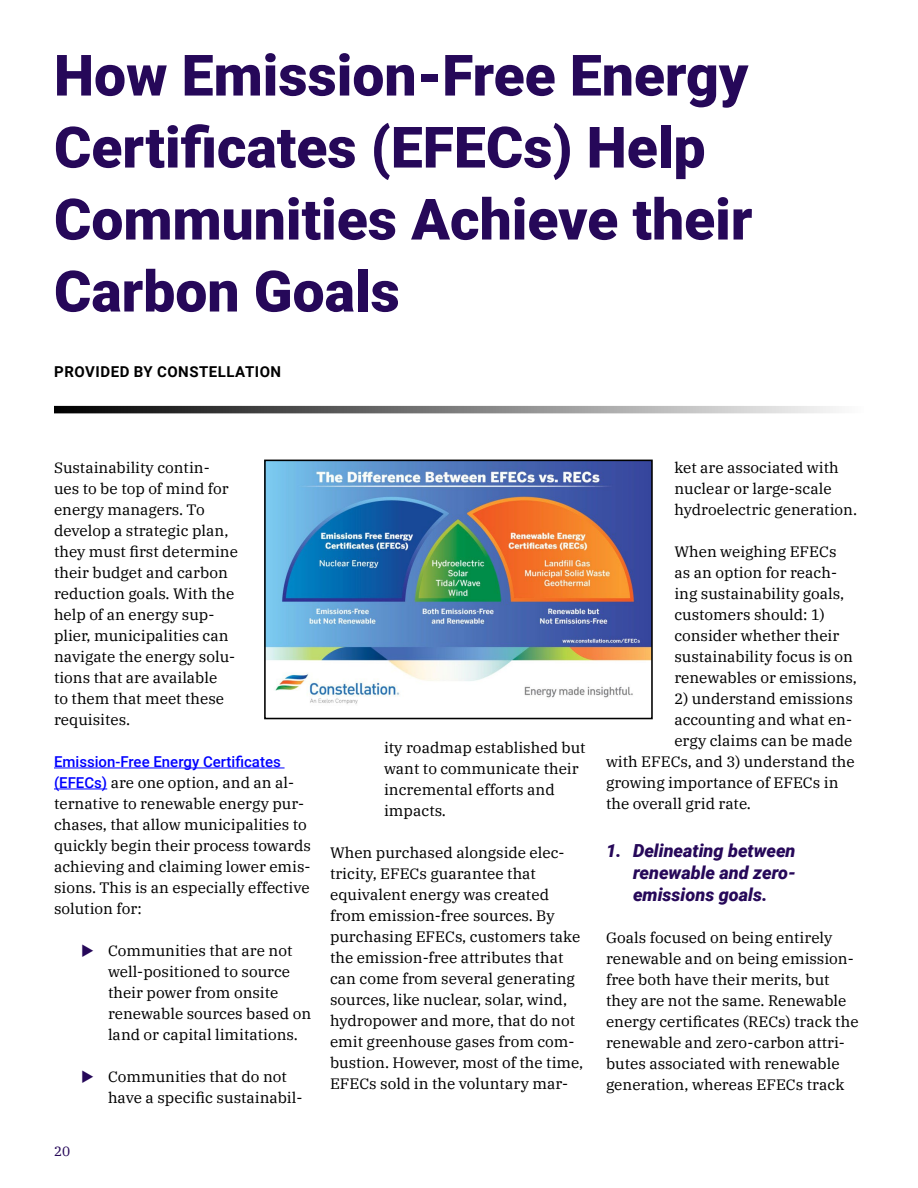
<style>
.page{position:relative;width:918px;height:1188px;background:#fff}
.page>*{position:absolute;margin:0;border:0;box-sizing:border-box;transform-origin:0 0}
.t1{font:900 57px/72px "Roboto";color:#260859}
.t2{font:italic 900 18px/21.6px "Roboto";color:#260859;text-align:justify}
.t3{font:15px/21px "IBM Plex Serif";color:#000}
.t4{font:500 15px "Roboto";color:#00f}
.t5{font:700 15px "Roboto";letter-spacing:.035em;color:#000}
.t6{font:13.5px "IBM Plex Serif";color:#260859}
.s1{font-family:"Roboto";font-weight:500;color:#00f}
.s2{color:#260859}
</style>
<div class="page">
<svg style="left:54px;top:406px;width:782px;height:7px;background:#797979"></svg>
<hr style="left:54px;top:768px;width:231px;height:1px;background:#00f">
<hr style="left:54px;top:789px;width:53px;height:1px;background:#00f">
<img style="left:267px;top:463px;width:383px;height:241px">
<div style="left:264px;top:460px;width:389px;height:259px;border:2px solid #000"></div>
<h1 class="t1" style="left:54px;top:37px;width:700px">How Emission-Free Energy<br>Certificates (EFECs) Help<br>Communities Achieve their<br>Carbon Goals</h1>
<p class="t5" style="left:54px;top:361px;width:228px">PROVIDED BY CONSTELLATION</p>
<p class="t3" style="left:54px;top:456px;width:185px">Sustainability contin&shy;ues to be top of mind for energy managers. To develop a strategic plan, they must first determine their budget and carbon reduction goals. With the help of an energy sup&shy;plier, municipalities can navigate the energy solu&shy;tions that are available<br>to them that meet these requisites.</p>
<p class="t4" style="left:54px;top:751px;width:228px">Emission-Free Energy Certificates</p>
<p class="t3" style="left:54px;top:771px;width:258px"><span class="s1">(EFECs)</span> are one option, and an al&shy;ternative to renewable energy pur&shy;chases, that allow municipalities to quickly begin their process towards achieving and claiming lower emis&shy;sions. This is an especially effective solution for:</p>
<p class="t3" style="left:108px;top:939px;width:205px;text-indent:-27px"><span class="s2">◆</span> Communities that are not well-positioned to source their power from onsite renewable sources based on land or capital limitations.</p>
<p class="t3" style="left:108px;top:1065px;width:196px;text-indent:-27px"><span class="s2">◆</span> Communities that do not have a specific sustainabil-</p>
<p class="t6" style="left:54px;top:1141px;width:18px">20</p>
<p class="t3" style="left:384px;top:736px;width:203px">ity roadmap established but want to communicate their incremental efforts and impacts.</p>
<p class="t3" style="left:330px;top:841px;width:255px">When purchased alongside elec&shy;tricity, EFECs guarantee that equivalent energy was created from emission-free sources. By purchasing EFECs, customers take the emission-free attributes that can come from several generating sources, like nuclear, solar, wind, hydropower and more, that do not emit greenhouse gases from com&shy;bustion. However, most of the time,<br>EFECs sold in the voluntary mar-</p>
<p class="t3" style="left:674px;top:456px;width:184px">ket are associated with nuclear or large-scale hydroelectric generation.</p>
<p class="t3" style="left:674px;top:540px;width:184px">When weighing EFECs<br>as an option for reach&shy;ing sustainability goals, customers should: 1) consider whether their sustainability focus is on renewables or emissions,</p>
<p class="t3" style="left:674px;top:687px;width:180px">2) understand emissions</p>
<p class="t3" style="left:674px;top:708px;width:179px">accounting and what en-</p>
<p class="t3" style="left:674px;top:729px;width:179px">ergy claims can be made</p>
<p class="t3" style="left:606px;top:750px;width:250px">with EFECs, and 3) understand the</p>
<p class="t3" style="left:606px;top:771px;width:234px">growing importance of EFECs in</p>
<p class="t3" style="left:606px;top:792px;width:147px">the overall grid rate.</p>
<p class="t2" style="left:633px;top:840px;width:164px;text-indent:-27px">1. Delineating between renewable and zero&shy;emissions goals.</p>
<p class="t3" style="left:606px;top:926px;width:254px">Goals focused on being entirely renewable and on being emission&shy;free both have their merits, but they are not the same. Renewable energy certificates (RECs) track the renewable and zero-carbon attri&shy;butes associated with renewable generation, whereas EFECs track</p>
</div>
